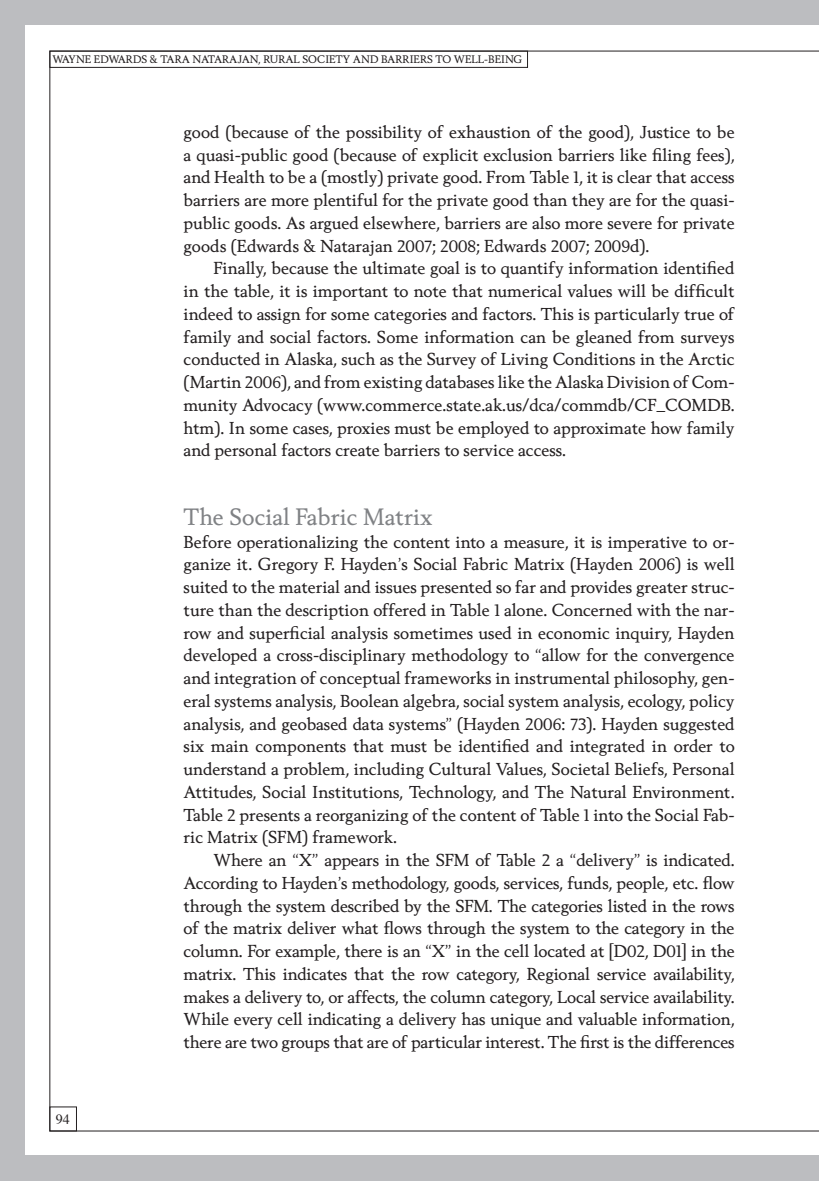
<style>
.page{position:relative;width:819px;height:1181px;background:#fff}
.page>*{position:absolute;margin:0;border:0;box-sizing:border-box;transform-origin:0 0}
.t1{font:22.75px "Berling Nova Text";color:#808285}
.t2{font:16.62px/22.8px "Berling Nova Text";color:#231f20;text-align:justify}
.t3{font:14px "Times";color:#231f20}
.t4{font:10.5px "Berling Nova Text";letter-spacing:-.02em;color:#231f20}
</style>
<div class="page">
<div style="left:0;top:0;width:25px;height:1181px;background:#bcbdc0"></div>
<div style="left:0;top:0;width:819px;height:25px;background:#bcbdc0"></div>
<div style="left:0;top:1155px;width:819px;height:26px;background:#bcbdc0"></div>
<div style="left:50px;top:51px;width:477px;height:17px;border:1px solid #231f20"></div>
<p class="t4" style="left:52px;top:53px;width:226px">WAYNE EDWARDS &amp; TARA NATARAJAN, Rural</p>
<p class="t4" style="left:302px;top:53px;width:14px">Society</p>
<p class="t4" style="left:353px;top:53px;width:10px">and</p>
<p class="t4" style="left:381px;top:53px;width:14px">Barriers</p>
<p class="t4" style="left:435px;top:53px;width:61px">to Well-being</p>
<p class="t2" style="left:184px;top:120px;width:552px">good (because of the possibility of exhaustion of the good), Justice to be a quasi-public good (because of explicit exclusion barriers like filing fees), and Health to be a (mostly) private good. From Table 1, it is clear that access barriers are more plentiful for the private good than they are for the quasi&shy;public goods. As argued elsewhere, barriers are also more severe for private goods (Edwards &amp; Natarajan 2007; 2008; Edwards 2007; 2009d).</p>
<p class="t2" style="left:184px;top:257px;width:552px;text-indent:30px">Finally, because the ultimate goal is to quantify information identified in the table, it is important to note that numerical values will be difficult indeed to assign for some categories and factors. This is particularly true of family and social factors. Some information can be gleaned from surveys conducted in Alaska, such as the Survey of Living Conditions in the Arctic (Martin 2006), and from existing databases like the Alaska Division of Com&shy;munity Advocacy (www.commerce.state.ak.us/dca/commdb/CF_COMDB. htm). In some cases, proxies must be employed to approximate how family and personal factors create barriers to service access.</p>
<p class="t3" style="left:56px;top:1105px;width:16px">94</p>
<h1 class="t1" style="left:184px;top:502px;width:250px">The Social Fabric Matrix</h1>
<p class="t2" style="left:184px;top:530px;width:552px">Before operationalizing the content into a measure, it is imperative to or&shy;ganize it. Gregory F. Hayden’s Social Fabric Matrix (Hayden 2006) is well suited to the material and issues presented so far and provides greater struc&shy;ture than the description offered in Table 1 alone. Concerned with the nar&shy;row and superficial analysis sometimes used in economic inquiry, Hayden developed a cross-disciplinary methodology to “allow for the convergence and integration of conceptual frameworks in instrumental philosophy, gen&shy;eral systems analysis, Boolean algebra, social system analysis, ecology, policy analysis, and geobased data systems” (Hayden 2006: 73). Hayden suggested six main components that must be identified and integrated in order to understand a problem, including Cultural Values, Societal Beliefs, Personal Attitudes, Social Institutions, Technology, and The Natural Environment.<br>Table 2 presents a reorganizing of the content of Table 1 into the Social Fab&shy;ric Matrix (SFM) framework.</p>
<p class="t2" style="left:184px;top:848px;width:552px;text-indent:30px">Where an “X” appears in the SFM of Table 2 a “delivery” is indicated.<br>According to Hayden’s methodology, goods, services, funds, people, etc. flow through the system described by the SFM. The categories listed in the rows of the matrix deliver what flows through the system to the category in the column. For example, there is an “X” in the cell located at [D02, D01] in the matrix. This indicates that the row category, Regional service availability, makes a delivery to, or affects, the column category, Local service availability.<br>While every cell indicating a delivery has unique and valuable information, there are two groups that are of particular interest. The first is the differences</p>
</div>
